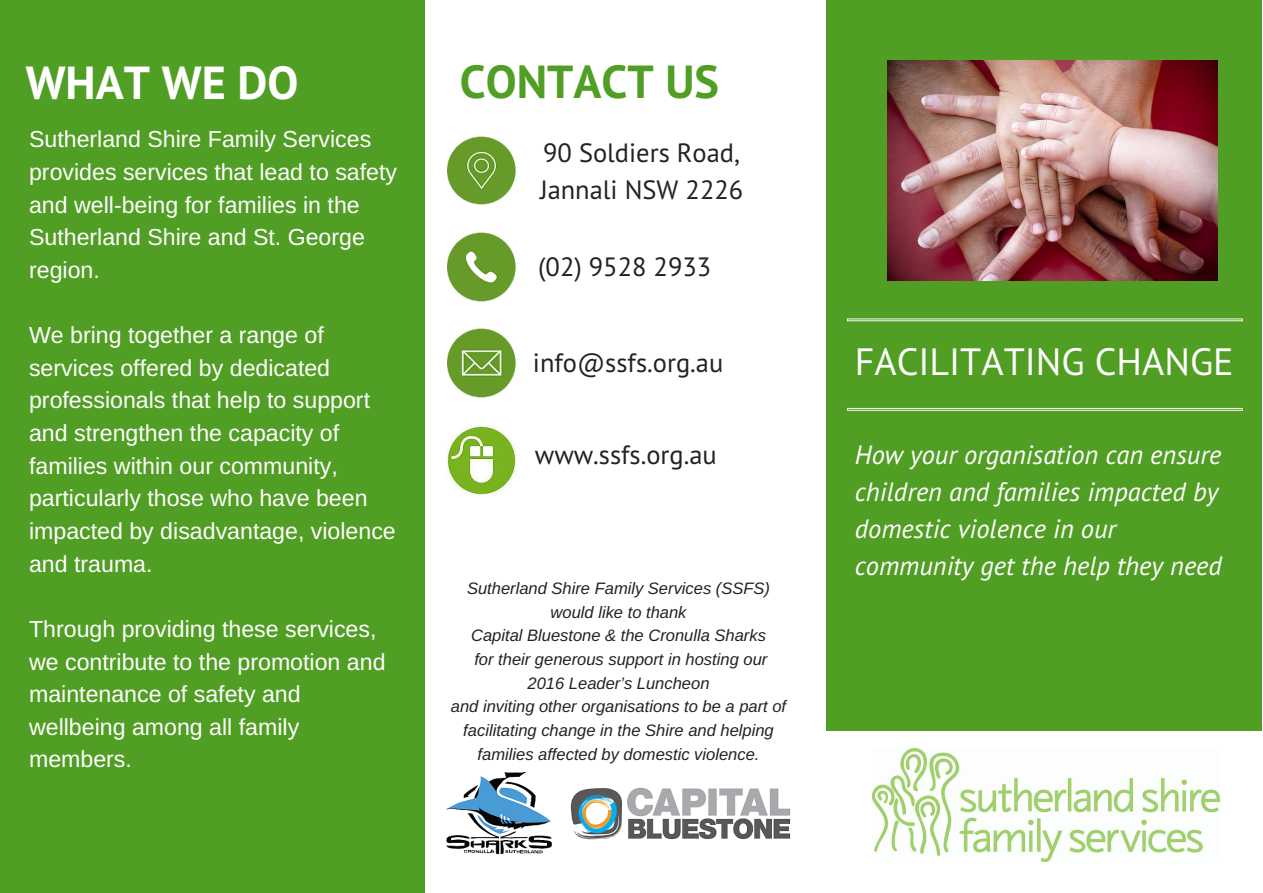
<style>
.page{position:relative;width:1263px;height:893px;background:#fff}
.page>*{position:absolute;margin:0;border:0;box-sizing:border-box;transform-origin:0 0}
.t1{font:700 46.35px "PT Sans";color:#519e24}
.t2{font:700 46.35px "PT Sans";color:#fff}
.t3{font:38.1px "PT Sans";color:#fff}
.t4{font:italic 26.4px/37px "PT Sans";color:#fff}
.t5{font:26.4px/37px "PT Sans";color:#222}
.t6{font:23.1px/32.5px "Arimo";color:#fff}
.t7{font:italic 16.5px/23.5px "Arimo";color:#222;text-align:center}
</style>
<div class="page">
<div style="left:0;top:0;width:425px;height:892px;background:#519e24"></div>
<div style="left:826px;top:0;width:436px;height:731px;background:#519e24"></div>
<img style="left:873px;top:748px;width:346px;height:113px">
<img style="left:447px;top:136px;width:69px;height:69px">
<img style="left:447px;top:233px;width:69px;height:68px">
<img style="left:447px;top:328px;width:69px;height:69px">
<img style="left:446px;top:771px;width:106px;height:84px">
<img style="left:570px;top:787px;width:220px;height:52px">
<svg style="left:847px;top:318px;width:396px;height:3px"></svg>
<svg style="left:847px;top:408px;width:396px;height:3px"></svg>
<img style="left:887px;top:61px;width:330px;height:219px">
<img style="left:446px;top:425px;width:70px;height:70px">
<h1 class="t2" style="left:26px;top:52px;width:274px">WHAT WE DO</h1>
<p class="t6" style="left:29px;top:123px;width:369px">Sutherland Shire Family Services provides services that lead to safety and well-being for families in the<br>Sutherland Shire and St. George region.</p>
<p class="t6" style="left:29px;top:319px;width:368px">We bring together a range of services offered by dedicated professionals that help to support and strengthen the capacity of families within our community, particularly those who have been impacted by disadvantage, violence and trauma.</p>
<p class="t6" style="left:29px;top:612px;width:358px">Through providing these services, we contribute to the promotion and maintenance of safety and wellbeing among all family members.</p>
<h1 class="t1" style="left:460px;top:51px;width:261px">CONTACT US</h1>
<p class="t5" style="left:540px;top:134px;width:205px">90 Soldiers Road,<br>Jannali NSW 2226</p>
<p class="t5" style="left:538px;top:247px;width:175px">(02) 9528 2933</p>
<p class="t5" style="left:533px;top:344px;width:192px">info@ssfs.org.au</p>
<p class="t5" style="left:535px;top:435px;width:183px">www.ssfs.org.au</p>
<p class="t7" style="left:451px;top:576px;width:337px">Sutherland Shire Family Services (SSFS) would like to thank<br>Capital Bluestone &amp; the Cronulla Sharks<br>for their generous support in hosting our<br>2016 Leader’s Luncheon<br>and inviting other organisations to be a part of facilitating change in the Shire and helping families affected by domestic violence.</p>
<h2 class="t3" style="left:855px;top:336px;width:380px">FACILITATING CHANGE</h2>
<p class="t4" style="left:855px;top:435px;width:369px">How your organisation can ensure children and families impacted by domestic violence in our community get the help they need</p>
</div>
